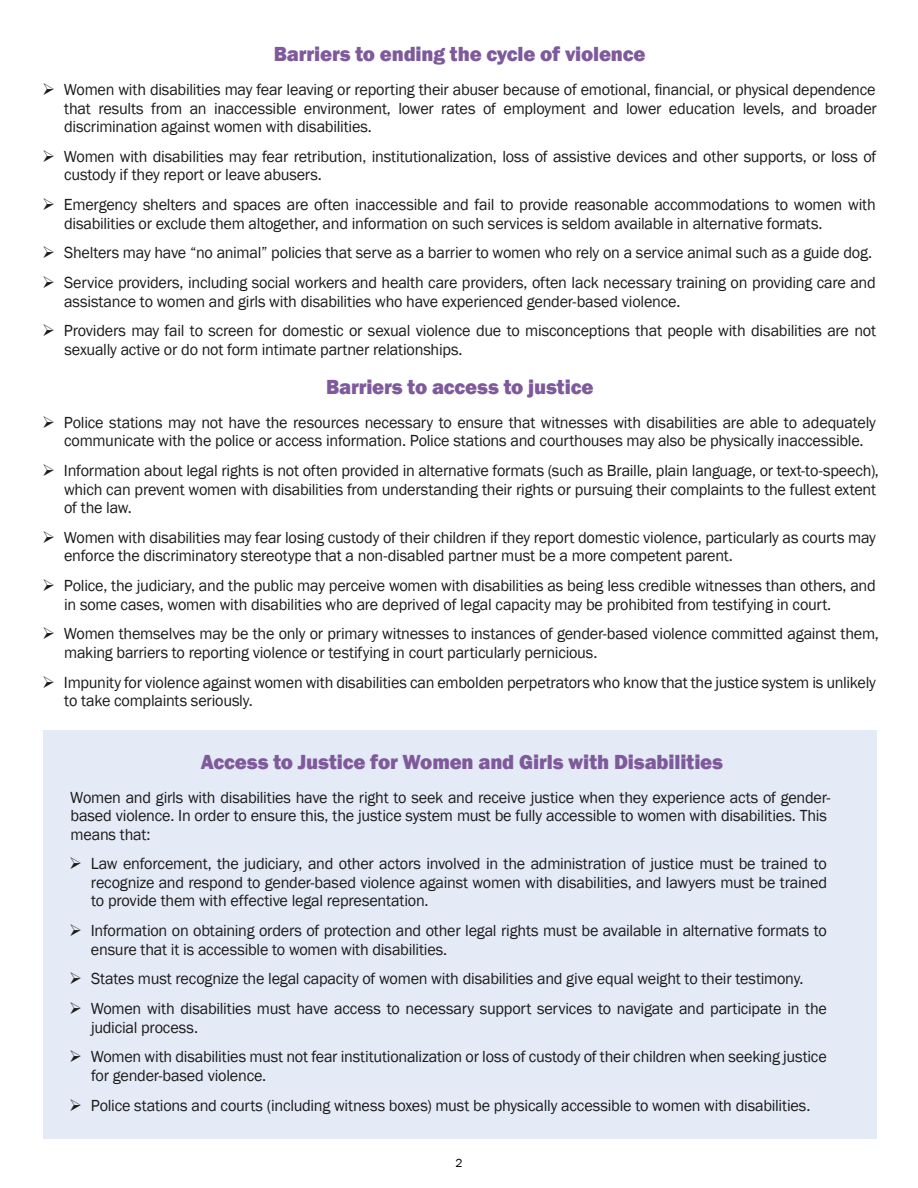
<style>
.page{position:relative;width:918px;height:1188px;background:#fff}
.page>*{position:absolute;margin:0;border:0;box-sizing:border-box;transform-origin:0 0}
.t1{font:800 21px "Franklin Gothic";letter-spacing:-.005em;color:#7f5a9b}
.t2{font:16.5px/18.6px "Franklin Gothic";letter-spacing:-.015em;color:#1c1b1a}
.t3{font:12px "Franklin Gothic";color:#000}
</style>
<div class="page">
<div style="left:43px;top:730px;width:833px;height:409px;background:#e5eaf7"></div>
<p class="t1" style="left:274px;top:41px;width:373px">Barriers to ending the cycle of violence</p>
<p class="t2" style="left:64px;top:81px;width:814px;text-align:justify;text-indent:-22px">➢ Women with disabilities may fear leaving or reporting their abuser because of emotional, financial, or physical dependence that results from an inaccessible environment, lower rates of employment and lower education levels, and broader discrimination against women with disabilities.</p>
<p class="t2" style="left:64px;top:147px;width:814px;text-indent:-22px">➢ Women with disabilities may fear retribution, institutionalization, loss of assistive devices and other supports, or loss of custody if they report or leave abusers.</p>
<p class="t2" style="left:64px;top:196px;width:813px;text-indent:-22px">➢ Emergency shelters and spaces are often inaccessible and fail to provide reasonable accommodations to women with disabilities or exclude them altogether, and information on such services is seldom available in alternative formats.</p>
<p class="t2" style="left:42px;top:244px;width:831px">➢ Shelters may have “no animal” policies that serve as a barrier to women who rely on a service animal such as a guide dog.</p>
<p class="t2" style="left:64px;top:274px;width:813px;text-indent:-22px">➢ Service providers, including social workers and health care providers, often lack necessary training on providing care and assistance to women and girls with disabilities who have experienced gender-based violence.</p>
<p class="t2" style="left:65px;top:322px;width:813px;text-indent:-22px">➢ Providers may fail to screen for domestic or sexual violence due to misconceptions that people with disabilities are not sexually active or do not form intimate partner relationships.</p>
<p class="t1" style="left:326px;top:374px;width:269px">Barriers to access to justice</p>
<p class="t2" style="left:42px;top:413px;width:835px;text-align:center">➢ Police stations may not have the resources necessary to ensure that witnesses with disabilities are able to adequately communicate with the police or access information. Police stations and courthouses may also be physically inaccessible.</p>
<p class="t2" style="left:64px;top:462px;width:816px;text-indent:-22px">➢ Information about legal rights is not often provided in alternative formats (such as Braille, plain language, or text-to-speech), which can prevent women with disabilities from understanding their rights or pursuing their complaints to the fullest extent of the law.</p>
<p class="t2" style="left:64px;top:528px;width:813px;text-indent:-22px">➢ Women with disabilities may fear losing custody of their children if they report domestic violence, particularly as courts may enforce the discriminatory stereotype that a non-disabled partner must be a more competent parent.</p>
<p class="t2" style="left:64px;top:577px;width:813px;text-indent:-22px">➢ Police, the judiciary, and the public may perceive women with disabilities as being less credible witnesses than others, and in some cases, women with disabilities who are deprived of legal capacity may be prohibited from testifying in court.</p>
<p class="t2" style="left:64px;top:625px;width:816px;text-indent:-22px">➢ Women themselves may be the only or primary witnesses to instances of gender-based violence committed against them, making barriers to reporting violence or testifying in court particularly pernicious.</p>
<p class="t2" style="left:64px;top:673px;width:813px;text-indent:-22px">➢ Impunity for violence against women with disabilities can embolden perpetrators who know that the justice system is unlikely to take complaints seriously.</p>
<p class="t1" style="left:201px;top:748px;width:524px">Access to Justice for Women and Girls with Disabilities</p>
<p class="t2" style="left:70px;top:788px;width:762px">Women and girls with disabilities have the right to seek and receive justice when they experience acts of gender&shy;based violence. In order to ensure this, the justice system must be fully accessible to women with disabilities. This means that:</p>
<p class="t2" style="left:91px;top:855px;width:738px;text-align:justify;text-indent:-22px">➢ Law enforcement, the judiciary, and other actors involved in the administration of justice must be trained to recognize and respond to gender-based violence against women with disabilities, and lawyers must be trained to provide them with effective legal representation.</p>
<p class="t2" style="left:91px;top:922px;width:737px;text-indent:-22px">➢ Information on obtaining orders of protection and other legal rights must be available in alternative formats to ensure that it is accessible to women with disabilities.</p>
<p class="t2" style="left:69px;top:970px;width:736px">➢ States must recognize the legal capacity of women with disabilities and give equal weight to their testimony.</p>
<p class="t2" style="left:91px;top:1000px;width:737px;text-indent:-22px">➢ Women with disabilities must have access to necessary support services to navigate and participate in the judicial process.</p>
<p class="t2" style="left:91px;top:1048px;width:737px;text-indent:-22px">➢ Women with disabilities must not fear institutionalization or loss of custody of their children when seeking justice for gender-based violence.</p>
<p class="t2" style="left:69px;top:1096px;width:743px">➢ Police stations and courts (including witness boxes) must be physically accessible to women with disabilities.</p>
<p class="t3" style="left:455px;top:1155px;width:9px">2</p>
</div>
